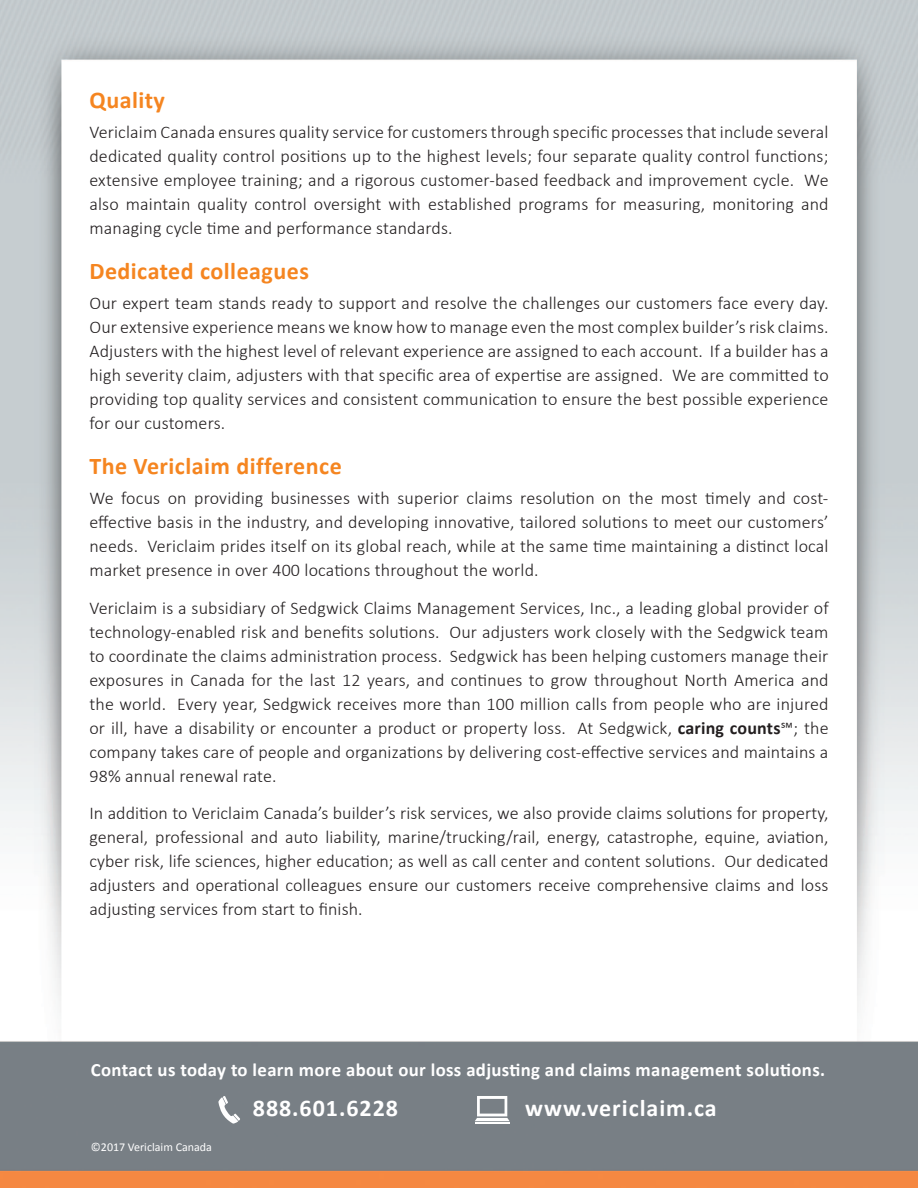
<style>
.page{position:relative;width:918px;height:1188px;background:#fff}
.page>*{position:absolute;margin:0;border:0;box-sizing:border-box;transform-origin:0 0}
.t1{font:700 24px "Calibri";letter-spacing:.02em;color:#f58520}
.t2{font:700 24px "Calibri";letter-spacing:.04em;color:#fff}
.t3{font:700 18.75px "Calibri";letter-spacing:.02em;color:#fff}
.t4{font:300 18px/24px "Calibri";letter-spacing:.01em;color:#231f20;text-align:justify}
.t5{font:12px "Calibri";color:#fff}
.s1{font-weight:700}
</style>
<div class="page">
<img style="left:0;top:0;width:918px;height:1188px">
<svg style="left:475px;top:1096px;width:35px;height:25px"></svg>
<hr style="left:475px;top:1122px;width:35px;height:2px;background:#fff">
<svg style="left:218px;top:1096px;width:22px;height:28px"></svg>
<h1 class="t1" style="left:89px;top:84px;width:77px">Quality</h1>
<p class="t4" style="left:89px;top:120px;width:741px">Vericlaim Canada ensures quality service for customers through specific processes that include several dedicated quality control positions up to the highest levels; four separate quality control functions; extensive employee training; and a rigorous customer-based feedback and improvement cycle. We also maintain quality control oversight with established programs for measuring, monitoring and managing cycle time and performance standards.</p>
<h1 class="t1" style="left:89px;top:255px;width:221px">Dedicated colleagues</h1>
<p class="t4" style="left:89px;top:291px;width:741px">Our expert team stands ready to support and resolve the challenges our customers face every day.<br>Our extensive experience means we know how to manage even the most complex builder’s risk claims.<br>Adjusters with the highest level of relevant experience are assigned to each account. If a builder has a high severity claim, adjusters with that specific area of expertise are assigned. We are committed to providing top quality services and consistent communication to ensure the best possible experience for our customers.</p>
<h1 class="t1" style="left:89px;top:450px;width:254px">The Vericlaim difference</h1>
<p class="t4" style="left:89px;top:486px;width:741px">We focus on providing businesses with superior claims resolution on the most timely and cost&shy;effective basis in the industry, and developing innovative, tailored solutions to meet our customers’ needs. Vericlaim prides itself on its global reach, while at the same time maintaining a distinct local market presence in over 400 locations throughout the world.</p>
<p class="t4" style="left:89px;top:595px;width:741px">Vericlaim is a subsidiary of Sedgwick Claims Management Services, Inc., a leading global provider of technology-enabled risk and benefits solutions. Our adjusters work closely with the Sedgwick team to coordinate the claims administration process. Sedgwick has been helping customers manage their exposures in Canada for the last 12 years, and continues to grow throughout North America and the world. Every year, Sedgwick receives more than 100 million calls from people who are injured or ill, have a disability or encounter a product or property loss. At Sedgwick, <span class="s1">caring counts</span>℠; the company takes care of people and organizations by delivering cost-effective services and maintains a 98% annual renewal rate.</p>
<p class="t4" style="left:89px;top:801px;width:741px">In addition to Vericlaim Canada’s builder’s risk services, we also provide claims solutions for property, general, professional and auto liability, marine/trucking/rail, energy, catastrophe, equine, aviation, cyber risk, life sciences, higher education; as well as call center and content solutions. Our dedicated adjusters and operational colleagues ensure our customers receive comprehensive claims and loss adjusting services from start to finish.</p>
<p class="t3" style="left:91px;top:1058px;width:736px">Contact us today to learn more about our loss adjusting and claims management solutions.</p>
<h1 class="t2" style="left:253px;top:1093px;width:147px">888.601.6228</h1>
<h1 class="t2" style="left:525px;top:1093px;width:193px">www.vericlaim.ca</h1>
<p class="t5" style="left:91px;top:1139px;width:123px">©2017 Vericlaim Canada</p>
</div>
